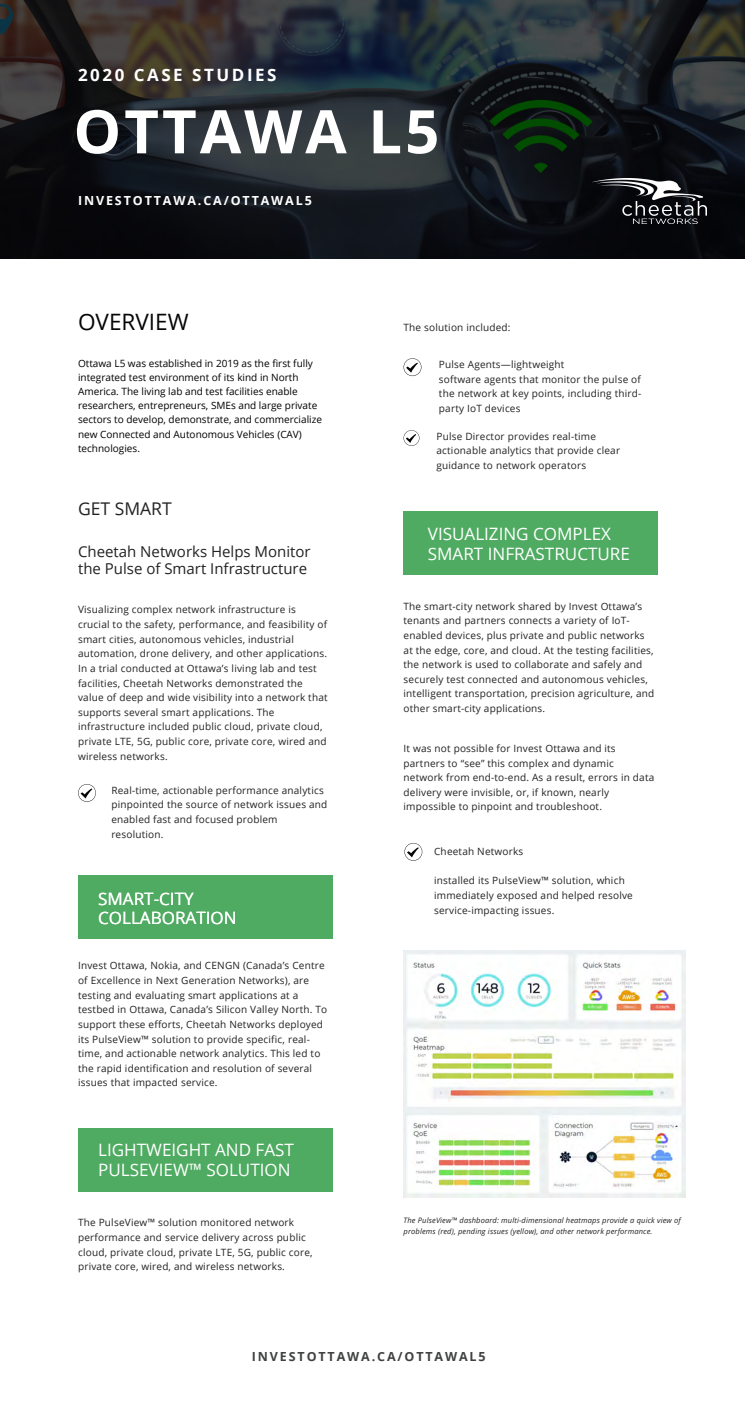
<style>
.page{position:relative;width:745px;height:1407px;background:#fff}
.page>*{position:absolute;margin:0;border:0;box-sizing:border-box;transform-origin:0 0}
.t1{font:700 60px "Open Sans";letter-spacing:.05em;color:#fff}
.t2{font:22.5px "Open Sans";color:#040505}
.t3{font:17.5px "Open Sans";color:#222}
.t4{font:17px/19.8px "Open Sans";color:#fff}
.t5{font:700 17px "Open Sans";letter-spacing:.15em;color:#fff}
.t6{font:15px/17.2px "Open Sans";color:#222}
.t7{font:700 12.5px "Open Sans";letter-spacing:.15em;color:#404141}
.t8{font:700 12.5px "Open Sans";letter-spacing:.15em;color:#fff}
.t9{font:10px/14.6px "Open Sans";letter-spacing:.02em;color:#222}
.t10{font:10px/14.1px "Open Sans";color:#000}
.t11{font:italic 7.5px/10.9px "Open Sans";letter-spacing:.02em;color:#222}
</style>
<div class="page">
<svg style="left:78px;top:784px;width:18px;height:17px"></svg>
<svg style="left:404px;top:842px;width:18px;height:18px"></svg>
<svg style="left:403px;top:358px;width:18px;height:18px"></svg>
<div style="left:78px;top:875px;width:254px;height:63px;background:#4fab62"></div>
<div style="left:78px;top:1128px;width:254px;height:63px;background:#4fab62"></div>
<div style="left:403px;top:512px;width:254px;height:63px;background:#4fab62"></div>
<svg style="left:0;top:0;width:744px;height:258px;background:#1d2125"></svg>
<svg style="left:403px;top:430px;width:16px;height:16px"></svg>
<img style="left:592px;top:178px;width:114px;height:45px">
<img style="left:403px;top:950px;width:282px;height:246px">
<h3 class="t5" style="left:78px;top:63px;width:200px">2020 CASE STUDIES</h3>
<h1 class="t1" style="left:73px;top:89px;width:367px">OTTAWA L5</h1>
<p class="t8" style="left:78px;top:192px;width:235px">INVESTOTTAWA.CA/OTTAWAL5</p>
<h2 class="t2" style="left:78px;top:306px;width:112px">OVERVIEW</h2>
<p class="t10" style="left:78px;top:356px;width:245px">Ottawa L5 was established in 2019 as the first fully integrated test environment of its kind in North America. The living lab and test facilities enable researchers, entrepreneurs, SMEs and large private sectors to develop, demonstrate, and commercialize new Connected and Autonomous Vehicles (CAV) technologies.</p>
<h3 class="t3" style="left:78px;top:497px;width:95px">GET SMART</h3>
<h3 class="t6" style="left:78px;top:542px;width:234px">Cheetah Networks Helps Monitor the Pulse of Smart Infrastructure</h3>
<p class="t9" style="left:78px;top:602px;width:251px">Visualizing complex network infrastructure is crucial to the safety, performance, and feasibility of smart cities, autonomous vehicles, industrial automation, drone delivery, and other applications.<br>In a trial conducted at Ottawa’s living lab and test facilities, Cheetah Networks demonstrated the value of deep and wide visibility into a network that supports several smart applications. The infrastructure included public cloud, private cloud, private LTE, 5G, public core, private core, wired and wireless networks.</p>
<p class="t9" style="left:111px;top:782px;width:217px">Real-time, actionable performance analytics pinpointed the source of network issues and enabled fast and focused problem resolution.</p>
<h3 class="t4" style="left:98px;top:888px;width:140px">SMART-CITY<br>COLLABORATION</h3>
<p class="t9" style="left:78px;top:958px;width:251px">Invest Ottawa, Nokia, and CENGN (Canada’s Centre of Excellence in Next Generation Networks), are testing and evaluating smart applications at a testbed in Ottawa, Canada’s Silicon Valley North. To support these efforts, Cheetah Networks deployed its PulseView™ solution to provide specific, real&shy;time, and actionable network analytics. This led to the rapid identification and resolution of several issues that impacted service.</p>
<h3 class="t4" style="left:98px;top:1139px;width:197px">LIGHTWEIGHT AND FAST<br>PULSEVIEW™ SOLUTION</h3>
<p class="t9" style="left:78px;top:1214px;width:236px">The PulseView™ solution monitored network performance and service delivery across public cloud, private cloud, private LTE, 5G, public core, private core, wired, and wireless networks.</p>
<p class="t9" style="left:403px;top:319px;width:108px">The solution included:</p>
<p class="t9" style="left:439px;top:357px;width:204px">Pulse Agents—lightweight<br>software agents that monitor the pulse of the network at key points, including third&shy;party IoT devices</p>
<p class="t9" style="left:436px;top:428px;width:185px">Pulse Director provides real-time actionable analytics that provide clear guidance to network operators</p>
<h3 class="t4" style="left:428px;top:523px;width:203px">VISUALIZING COMPLEX<br>SMART INFRASTRUCTURE</h3>
<p class="t9" style="left:403px;top:598px;width:252px">The smart-city network shared by Invest Ottawa’s tenants and partners connects a variety of IoT&shy;enabled devices, plus private and public networks at the edge, core, and cloud. At the testing facilities, the network is used to collaborate and safely and securely test connected and autonomous vehicles, intelligent transportation, precision agriculture, and other smart-city applications.</p>
<p class="t9" style="left:403px;top:740px;width:252px">It was not possible for Invest Ottawa and its partners to “see” this complex and dynamic network from end-to-end. As a result, errors in data delivery were invisible, or, if known, nearly impossible to pinpoint and troubleshoot.</p>
<p class="t9" style="left:434px;top:844px;width:91px">Cheetah Networks</p>
<p class="t9" style="left:434px;top:873px;width:200px">installed its PulseView™ solution, which immediately exposed and helped resolve service-impacting issues.</p>
<p class="t11" style="left:403px;top:1214px;width:279px">The PulseView™ dashboard: multi-dimensional heatmaps provide a quick view of problems (red), pending issues (yellow), and other network performance.</p>
<p class="t7" style="left:252px;top:1346px;width:235px">INVESTOTTAWA.CA/OTTAWAL5</p>
</div>
